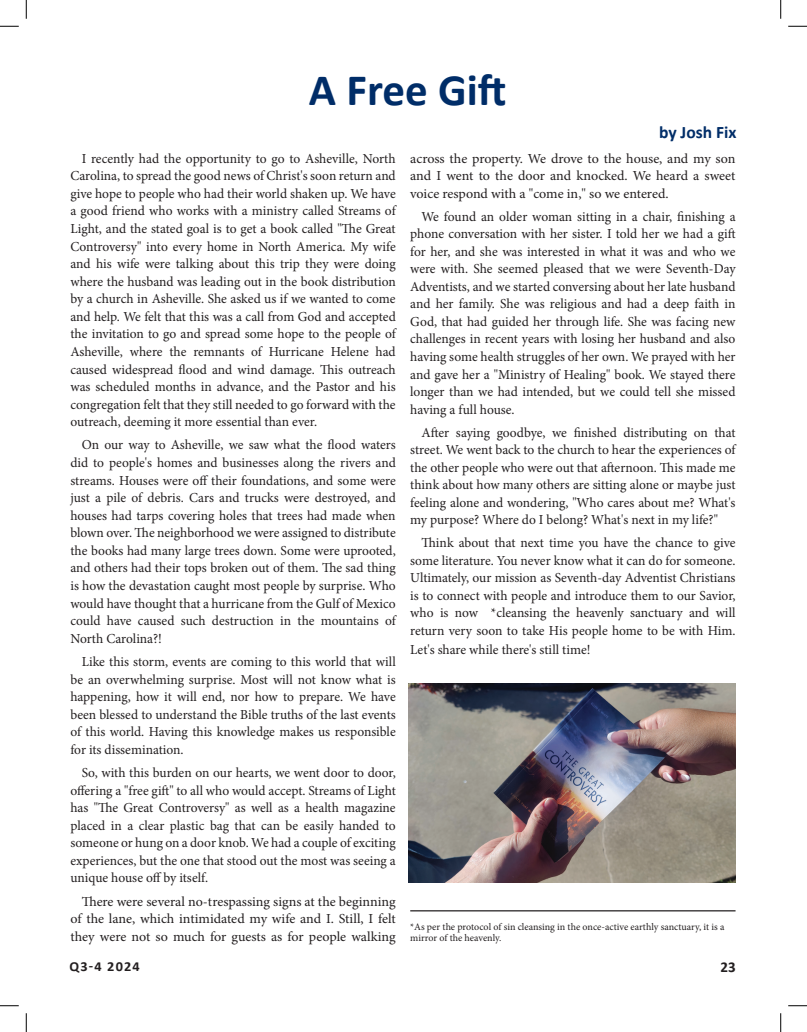
<style>
.page{position:relative;width:807px;height:1032px;background:#fff}
.page>*{position:absolute;margin:0;border:0;box-sizing:border-box;transform-origin:0 0}
.t1{font:700 45px "Calibri";color:#002d68}
.t2{font:700 17.5px "Calibri";color:#002d68}
.t3{font:700 15px "Calibri";color:#231f20}
.t4{font:13.75px/17.5px "Minion Pro";letter-spacing:-.005em;color:#231f20;text-align:justify}
.t5{font:700 13.75px "Calibri";letter-spacing:.08em;color:#231f20;scale:1.04 1}
.t6{font:10px/11.2px "Minion Pro";letter-spacing:-.005em;color:#231f20}
</style>
<div class="page">
<hr style="left:410px;top:910px;width:325px;height:1px;background:#231f20">
<img style="left:409px;top:683px;width:326px;height:198px">
<svg style="left:0;top:25px;width:19px;height:2px"></svg>
<svg style="left:788px;top:25px;width:18px;height:2px"></svg>
<svg style="left:0;top:1005px;width:19px;height:1px"></svg>
<svg style="left:788px;top:1005px;width:18px;height:1px"></svg>
<svg style="left:25px;top:0;width:2px;height:19px"></svg>
<svg style="left:25px;top:1013px;width:2px;height:18px"></svg>
<svg style="left:780px;top:0;width:1px;height:19px"></svg>
<svg style="left:780px;top:1013px;width:1px;height:18px"></svg>
<h1 class="t1" style="left:309px;top:58px;width:199px">A Free Gift</h1>
<p class="t2" style="left:658px;top:120px;width:79px">by Josh Fix</p>
<p class="t4" style="left:70px;top:150px;width:327px;text-indent:11px">I recently had the opportunity to go to Asheville, North Carolina, to spread the good news of Christ's soon return and give hope to people who had their world shaken up. We have a good friend who works with a ministry called Streams of Light, and the stated goal is to get a book called "The Great Controversy" into every home in North America. My wife and his wife were talking about this trip they were doing where the husband was leading out in the book distribution by a church in Asheville. She asked us if we wanted to come and help. We felt that this was a call from God and accepted the invitation to go and spread some hope to the people of Asheville, where the remnants of Hurricane Helene had caused widespread flood and wind damage. This outreach was scheduled months in advance, and the Pastor and his congregation felt that they still needed to go forward with the outreach, deeming it more essential than ever.</p>
<p class="t4" style="left:70px;top:436px;width:327px;text-indent:11px">On our way to Asheville, we saw what the flood waters did to people's homes and businesses along the rivers and streams. Houses were off their foundations, and some were just a pile of debris. Cars and trucks were destroyed, and houses had tarps covering holes that trees had made when blown over. The neighborhood we were assigned to distribute the books had many large trees down. Some were uprooted, and others had their tops broken out of them. The sad thing is how the devastation caught most people by surprise. Who would have thought that a hurricane from the Gulf of Mexico could have caused such destruction in the mountains of North Carolina?!</p>
<p class="t4" style="left:70px;top:652px;width:327px;text-indent:11px">Like this storm, events are coming to this world that will be an overwhelming surprise. Most will not know what is happening, how it will end, nor how to prepare. We have been blessed to understand the Bible truths of the last events of this world. Having this knowledge makes us responsible for its dissemination.</p>
<p class="t4" style="left:70px;top:763px;width:327px;text-indent:11px">So, with this burden on our hearts, we went door to door, offering a "free gift" to all who would accept. Streams of Light has "The Great Controversy" as well as a health magazine placed in a clear plastic bag that can be easily handed to someone or hung on a door knob. We had a couple of exciting experiences, but the one that stood out the most was seeing a unique house off by itself.</p>
<p class="t4" style="left:70px;top:892px;width:327px;text-indent:11px">There were several no-trespassing signs at the beginning of the lane, which intimidated my wife and I. Still, I felt they were not so much for guests as for people walking</p>
<p class="t4" style="left:410px;top:150px;width:327px">across the property. We drove to the house, and my son and I went to the door and knocked. We heard a sweet voice respond with a "come in," so we entered.</p>
<p class="t4" style="left:410px;top:208px;width:327px;text-indent:11px">We found an older woman sitting in a chair, finishing a phone conversation with her sister. I told her we had a gift for her, and she was interested in what it was and who we were with. She seemed pleased that we were Seventh-Day Adventists, and we started conversing about her late husband and her family. She was religious and had a deep faith in God, that had guided her through life. She was facing new challenges in recent years with losing her husband and also having some health struggles of her own. We prayed with her and gave her a "Ministry of Healing" book. We stayed there longer than we had intended, but we could tell she missed having a full house.</p>
<p class="t4" style="left:410px;top:423px;width:327px;text-indent:11px">After saying goodbye, we finished distributing on that street. We went back to the church to hear the experiences of the other people who were out that afternoon. This made me think about how many others are sitting alone or maybe just feeling alone and wondering, "Who cares about me? What's my purpose? Where do I belong? What's next in my life?"</p>
<p class="t4" style="left:410px;top:534px;width:327px;text-indent:11px">Think about that next time you have the chance to give some literature. You never know what it can do for someone.<br>Ultimately, our mission as Seventh-day Adventist Christians is to connect with people and introduce them to our Savior, who is now *cleansing the heavenly sanctuary and will return very soon to take His people home to be with Him.</p>
<p class="t4" style="left:410px;top:640px;width:182px">Let's share while there's still time!</p>
<p class="t6" style="left:410px;top:920px;width:315px">*As per the protocol of sin cleansing in the once-active earthly sanctuary, it is a mirror of the heavenly.</p>
<p class="t5" style="left:69px;top:956px;width:69px">Q3-4 2024</p>
<p class="t3" style="left:720px;top:956px;width:17px">23</p>
</div>
